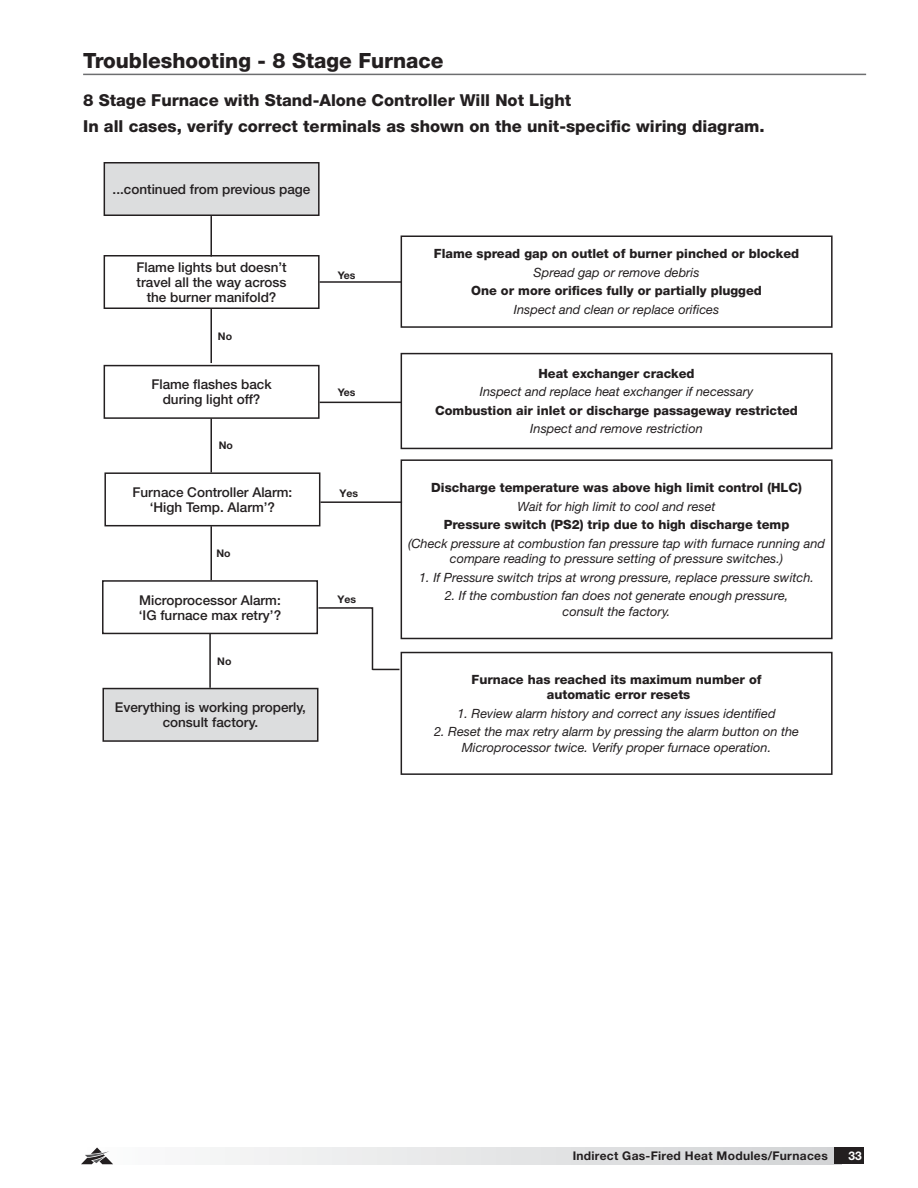
<style>
.page{position:relative;width:918px;height:1188px;background:#fff}
.page>*{position:absolute;margin:0;border:0;box-sizing:border-box;transform-origin:0 0}
.t1{font:800 21px "Helvetica Neue LT Std";color:#231f20}
.t2{font:800 16.5px/26.4px "Helvetica Neue LT Std";color:#231f20}
.t3{font:500 13.5px/15px "Helvetica Neue LT Std";color:#231f20;text-align:center}
.t4{font:italic 12.75px/15.3px "Helvetica Neue LT Std";color:#231f20;text-align:center}
.t5{font:800 12.75px/15.3px "Helvetica Neue LT Std";color:#231f20;text-align:center}
.t6{font:700 12px "Helvetica Neue LT Std";letter-spacing:.025em;color:#231f20}
.t7{font:700 12px "Helvetica Neue LT Std";color:#fff}
.t8{font:700 10.5px "Helvetica Neue LT Std";color:#231f20}
</style>
<div class="page">
<div style="left:81px;top:1148px;width:760px;height:16px;background:linear-gradient(to right,#fcfcfc,#d2d3d5)"></div>
<div style="left:834px;top:1148px;width:30px;height:16px;background:#231f20"></div>
<svg style="left:81px;top:1148px;width:32px;height:16px"></svg>
<hr style="left:83px;top:74px;width:783px;height:1px;background:#6d6e70">
<div style="left:103px;top:689px;width:215px;height:52px;background:#dcddde"></div>
<div style="left:102px;top:688px;width:216px;height:54px;border:2px solid #231f20"></div>
<div style="left:104px;top:255px;width:216px;height:54px;border:2px solid #231f20"></div>
<svg style="left:318px;top:235px;width:515px;height:73px"></svg>
<div style="left:104px;top:365px;width:216px;height:54px;border:2px solid #231f20"></div>
<svg style="left:210px;top:308px;width:623px;height:142px"></svg>
<hr style="left:210px;top:418px;width:2px;height:54px;background:#231f20">
<svg style="left:103px;top:162px;width:217px;height:96px"></svg>
<div style="left:104px;top:472px;width:216px;height:54px;border:2px solid #231f20"></div>
<div style="left:401px;top:459px;width:432px;height:180px;border:2px solid #231f20"></div>
<div style="left:102px;top:580px;width:216px;height:54px;border:2px solid #231f20"></div>
<svg style="left:210px;top:525px;width:623px;height:250px"></svg>
<hr style="left:209px;top:634px;width:2px;height:54px;background:#231f20">
<hr style="left:320px;top:501px;width:82px;height:2px;background:#231f20">
<svg style="left:317px;top:606px;width:82px;height:65px"></svg>
<h1 class="t1" style="left:83px;top:53px;width:362px">Troubleshooting - 8 Stage Furnace</h1>
<p class="t2" style="left:83px;top:88px;width:683px">8 Stage Furnace with Stand-Alone Controller Will Not Light<br>In all cases, verify correct terminals as shown on the unit-specific wiring diagram.</p>
<p class="t3" style="left:113px;top:183px;width:199px">...continued from previous page</p>
<p class="t3" style="left:137px;top:261px;width:152px">Flame lights but doesn’t travel all the way across the burner manifold?</p>
<p class="t8" style="left:218px;top:332px;width:16px">No</p>
<p class="t3" style="left:151px;top:378px;width:122px">Flame flashes back during light off?</p>
<p class="t8" style="left:219px;top:442px;width:16px">No</p>
<p class="t8" style="left:338px;top:271px;width:19px">Yes</p>
<p class="t8" style="left:338px;top:388px;width:19px">Yes</p>
<p class="t5" style="left:434px;top:247px;width:367px">Flame spread gap on outlet of burner pinched or blocked</p>
<p class="t4" style="left:534px;top:266px;width:167px">Spread gap or remove debris</p>
<p class="t5" style="left:471px;top:284px;width:292px">One or more orifices fully or partially plugged</p>
<p class="t4" style="left:514px;top:303px;width:207px">Inspect and clean or replace orifices</p>
<p class="t5" style="left:539px;top:367px;width:158px">Heat exchanger cracked</p>
<p class="t4" style="left:480px;top:385px;width:275px">Inspect and replace heat exchanger if necessary</p>
<p class="t5" style="left:435px;top:404px;width:364px">Combustion air inlet or discharge passageway restricted</p>
<p class="t4" style="left:530px;top:422px;width:174px">Inspect and remove restriction</p>
<p class="t3" style="left:133px;top:486px;width:161px">Furnace Controller Alarm: ‘High Temp. Alarm’?</p>
<p class="t5" style="left:431px;top:481px;width:372px">Discharge temperature was above high limit control (HLC)</p>
<p class="t8" style="left:340px;top:489px;width:20px">Yes</p>
<p class="t4" style="left:518px;top:500px;width:199px">Wait for high limit to cool and reset</p>
<p class="t5" style="left:444px;top:518px;width:347px">Pressure switch (PS2) trip due to high discharge temp</p>
<p class="t4" style="left:408px;top:537px;width:418px">(Check pressure at combustion fan pressure tap with furnace running and compare reading to pressure setting of pressure switches.)</p>
<p class="t4" style="left:419px;top:571px;width:396px">1. If Pressure switch trips at wrong pressure, replace pressure switch.</p>
<p class="t4" style="left:445px;top:589px;width:345px">2. If the combustion fan does not generate enough pressure, consult the factory.</p>
<p class="t8" style="left:216px;top:549px;width:16px">No</p>
<p class="t3" style="left:139px;top:593px;width:144px;text-align:left">Microprocessor Alarm: ‘IG furnace max retry’?</p>
<p class="t8" style="left:338px;top:595px;width:20px">Yes</p>
<p class="t8" style="left:217px;top:657px;width:16px">No</p>
<p class="t3" style="left:115px;top:701px;width:193px">Everything is working properly, consult factory.</p>
<p class="t5" style="left:472px;top:673px;width:292px">Furnace has reached its maximum number of automatic error resets</p>
<p class="t4" style="left:457px;top:707px;width:320px">1. Review alarm history and correct any issues identified</p>
<p class="t4" style="left:434px;top:725px;width:366px">2. Reset the max retry alarm by pressing the alarm button on the<br>Microprocessor twice. Verify proper furnace operation.</p>
<p class="t6" style="left:573px;top:1152px;width:257px">Indirect Gas-Fired Heat Modules/Furnaces</p>
<p class="t7" style="left:849px;top:1152px;width:15px">33</p>
</div>
